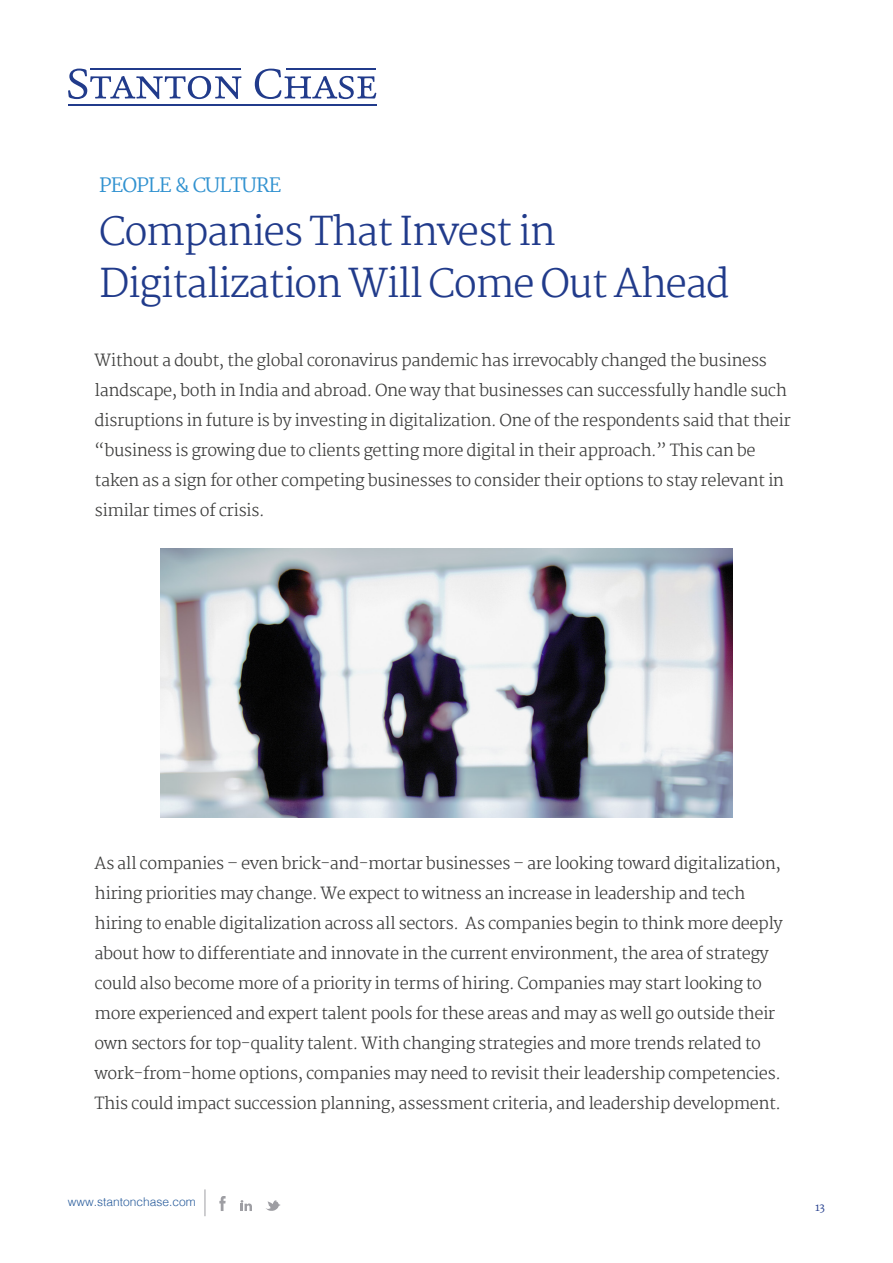
<style>
.page{position:relative;width:893px;height:1263px;background:#fff}
.page>*{position:absolute;margin:0;border:0;box-sizing:border-box;transform-origin:0 0}
.t1{font:300 39px/52.5px "Martel";letter-spacing:-.04em;color:#213b8b}
.t2{font:19.5px "Martel";letter-spacing:-.04em;color:#3192d0}
.t3{font:300 16.5px/30px "Martel";letter-spacing:-.03em;color:#3c3c3b}
.t4{font:300 12px "Helvetica";color:#275b9b}
.t5{font:10.5px "Martel";color:#213b8b}
</style>
<div class="page">
<svg style="left:219px;top:1196px;width:7px;height:15px"></svg>
<svg style="left:266px;top:1200px;width:14px;height:11px"></svg>
<svg style="left:241px;top:1200px;width:11px;height:11px"></svg>
<svg style="left:205px;top:1189px;width:1px;height:27px"></svg>
<svg style="left:68px;top:69px;width:173px;height:30px"></svg>
<svg style="left:255px;top:69px;width:121px;height:30px"></svg>
<hr style="left:68px;top:104px;width:308px;height:2px;background:#213b8b">
<hr style="left:90px;top:68px;width:151px;height:2px;background:#213b8b">
<hr style="left:286px;top:68px;width:90px;height:2px;background:#213b8b">
<img style="left:160px;top:549px;width:573px;height:269px">
<p class="t2" style="left:99px;top:174px;width:184px">PEOPLE &amp; CULTURE</p>
<h1 class="t1" style="left:99px;top:205px;width:632px">Companies That Invest in<br>Digitalization Will Come Out Ahead</h1>
<p class="t3" style="left:95px;top:345px;width:698px">Without a doubt, the global coronavirus pandemic has irrevocably changed the business landscape, both in India and abroad. One way that businesses can successfully handle such disruptions in future is by investing in digitalization. One of the respondents said that their “business is growing due to clients getting more digital in their approach.” This can be taken as a sign for other competing businesses to consider their options to stay relevant in similar times of crisis.</p>
<p class="t3" style="left:95px;top:848px;width:690px">As all companies – even brick-and-mortar businesses – are looking toward digitalization, hiring priorities may change. We expect to witness an increase in leadership and tech hiring to enable digitalization across all sectors. As companies begin to think more deeply about how to differentiate and innovate in the current environment, the area of strategy could also become more of a priority in terms of hiring. Companies may start looking to more experienced and expert talent pools for these areas and may as well go outside their own sectors for top-quality talent. With changing strategies and more trends related to work-from-home options, companies may need to revisit their leadership competencies.<br>This could impact succession planning, assessment criteria, and leadership development.</p>
<p class="t4" style="left:68px;top:1191px;width:130px">www.stantonchase.com</p>
<p class="t5" style="left:815px;top:1201px;width:11px">13</p>
</div>
